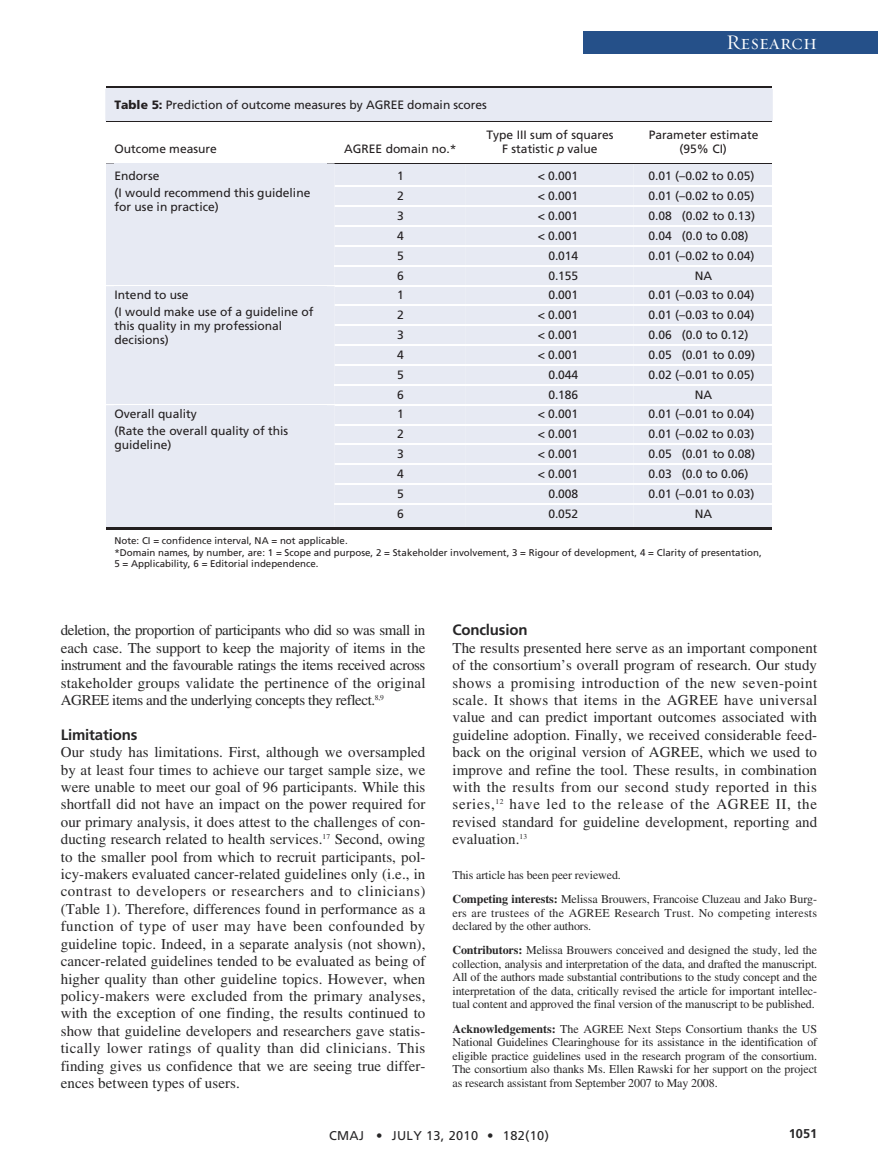
<style>
.page{position:relative;width:878px;height:1175px;background:#fff}
.page>*{position:absolute;margin:0;border:0;box-sizing:border-box;transform-origin:0 0}
.t1{font:21px "Requiem Display HTF Small Caps";letter-spacing:.005em;color:#fff}
.t2{font:15px/17.4px "Times";letter-spacing:.005em;color:#272627;text-align:justify}
.t3{font:700 15px "Frutiger";letter-spacing:-.01em;color:#272627}
.t4{font:12.75px "Frutiger";letter-spacing:.025em;color:#272627}
.t5{font:700 12.75px "Frutiger";color:#272627}
.t6{font:12px/13.5px "Times";letter-spacing:-.01em;color:#272627;text-align:justify}
.t7{font:12px/14.2px "Frutiger";letter-spacing:-.005em;color:#231f20}
.t8{font:12px/13.5px "Times";letter-spacing:.02em;color:#272627}
.t9{font:9.75px/11.6px "Frutiger";color:#231f20}
.s1{font-weight:900}
.s2{font-style:italic}
.s3{font-weight:700}
</style>
<div class="page">
<div style="left:583px;top:32px;width:295px;height:22px;background:#255089"></div>
<hr style="left:106px;top:87px;width:666px;height:2px;background:#231f20">
<div style="left:105px;top:89px;width:667px;height:33px;background:#e7eaf3"></div>
<hr style="left:634px;top:121px;width:138px;height:1px;background:#231f20">
<svg style="left:106px;top:163px;width:666px;height:366px;background:#e7eaf2"></svg>
<hr style="left:635px;top:527px;width:137px;height:2px;background:#231f20">
<h1 class="t1" style="left:726px;top:30px;width:92px">Research</h1>
<p class="t7" style="left:114px;top:99px;width:374px"><span class="s1">Table 5:</span> Prediction of outcome measures by AGREE domain scores</p>
<p class="t7" style="left:114px;top:143px;width:104px">Outcome measure</p>
<p class="t7" style="left:344px;top:143px;width:114px">AGREE domain no.*</p>
<p class="t7" style="left:486px;top:129px;width:129px;text-align:center">Type III sum of squares<br>F statistic <span class="s2">p</span> value</p>
<p class="t7" style="left:648px;top:129px;width:111px;text-align:center">Parameter estimate (95% CI)</p>
<p class="t7" style="left:114px;top:169px;width:197px;line-height:16.4px">Endorse<br>(I would recommend this guideline</p>
<p class="t7" style="left:114px;top:200px;width:106px">for use in practice)</p>
<p class="t7" style="left:114px;top:288px;width:200px;line-height:16.5px">Intend to use<br>(I would make use of a guideline of</p>
<p class="t7" style="left:114px;top:320px;width:169px">this quality in my professional decisions)</p>
<p class="t7" style="left:114px;top:407px;width:175px;line-height:16.5px">Overall quality<br>(Rate the overall quality of this</p>
<p class="t7" style="left:114px;top:439px;width:58px">guideline)</p>
<p class="t7" style="left:397px;top:170px;width:8px">1</p>
<p class="t7" style="left:537px;top:170px;width:42px">&lt; 0.001</p>
<p class="t7" style="left:648px;top:170px;width:107px">0.01 (–0.02 to 0.05)</p>
<p class="t7" style="left:397px;top:190px;width:8px">2</p>
<p class="t7" style="left:537px;top:190px;width:42px">&lt; 0.001</p>
<p class="t7" style="left:648px;top:190px;width:107px">0.01 (–0.02 to 0.05)</p>
<p class="t7" style="left:397px;top:209px;width:8px">3</p>
<p class="t7" style="left:537px;top:209px;width:42px">&lt; 0.001</p>
<p class="t7" style="left:648px;top:209px;width:108px">0.08 (0.02 to 0.13)</p>
<p class="t7" style="left:397px;top:229px;width:8px">4</p>
<p class="t7" style="left:537px;top:229px;width:42px">&lt; 0.001</p>
<p class="t7" style="left:648px;top:229px;width:102px">0.04 (0.0 to 0.08)</p>
<p class="t7" style="left:397px;top:249px;width:8px">5</p>
<p class="t7" style="left:548px;top:249px;width:31px">0.014</p>
<p class="t7" style="left:648px;top:249px;width:107px">0.01 (–0.02 to 0.04)</p>
<p class="t7" style="left:397px;top:269px;width:8px">6</p>
<p class="t7" style="left:548px;top:269px;width:31px">0.155</p>
<p class="t7" style="left:694px;top:269px;width:19px">NA</p>
<p class="t7" style="left:397px;top:289px;width:8px">1</p>
<p class="t7" style="left:548px;top:289px;width:31px">0.001</p>
<p class="t7" style="left:648px;top:289px;width:107px">0.01 (–0.03 to 0.04)</p>
<p class="t7" style="left:397px;top:309px;width:8px">2</p>
<p class="t7" style="left:537px;top:309px;width:42px">&lt; 0.001</p>
<p class="t7" style="left:648px;top:309px;width:107px">0.01 (–0.03 to 0.04)</p>
<p class="t7" style="left:397px;top:328px;width:8px">3</p>
<p class="t7" style="left:537px;top:328px;width:42px">&lt; 0.001</p>
<p class="t7" style="left:648px;top:328px;width:102px">0.06 (0.0 to 0.12)</p>
<p class="t7" style="left:397px;top:348px;width:8px">4</p>
<p class="t7" style="left:537px;top:348px;width:42px">&lt; 0.001</p>
<p class="t7" style="left:648px;top:348px;width:108px">0.05 (0.01 to 0.09)</p>
<p class="t7" style="left:397px;top:368px;width:8px">5</p>
<p class="t7" style="left:548px;top:368px;width:31px">0.044</p>
<p class="t7" style="left:648px;top:368px;width:107px">0.02 (–0.01 to 0.05)</p>
<p class="t7" style="left:397px;top:388px;width:8px">6</p>
<p class="t7" style="left:548px;top:388px;width:31px">0.186</p>
<p class="t7" style="left:694px;top:388px;width:19px">NA</p>
<p class="t7" style="left:397px;top:408px;width:8px">1</p>
<p class="t7" style="left:537px;top:408px;width:42px">&lt; 0.001</p>
<p class="t7" style="left:648px;top:408px;width:107px">0.01 (–0.01 to 0.04)</p>
<p class="t7" style="left:397px;top:428px;width:8px">2</p>
<p class="t7" style="left:537px;top:428px;width:42px">&lt; 0.001</p>
<p class="t7" style="left:648px;top:428px;width:107px">0.01 (–0.02 to 0.03)</p>
<p class="t7" style="left:397px;top:448px;width:8px">3</p>
<p class="t7" style="left:537px;top:448px;width:42px">&lt; 0.001</p>
<p class="t7" style="left:648px;top:448px;width:108px">0.05 (0.01 to 0.08)</p>
<p class="t7" style="left:397px;top:467px;width:8px">4</p>
<p class="t7" style="left:537px;top:467px;width:42px">&lt; 0.001</p>
<p class="t7" style="left:648px;top:467px;width:102px">0.03 (0.0 to 0.06)</p>
<p class="t7" style="left:397px;top:487px;width:8px">5</p>
<p class="t7" style="left:548px;top:487px;width:31px">0.008</p>
<p class="t7" style="left:648px;top:487px;width:107px">0.01 (–0.01 to 0.03)</p>
<p class="t7" style="left:397px;top:507px;width:8px">6</p>
<p class="t7" style="left:548px;top:507px;width:31px">0.052</p>
<p class="t7" style="left:694px;top:507px;width:19px">NA</p>
<p class="t9" style="left:114px;top:536px;width:648px">Note: CI = confidence interval, NA = not applicable.<br>*Domain names, by number, are: 1 = Scope and purpose, 2 = Stakeholder involvement, 3 = Rigour of development, 4 = Clarity of presentation,<br>5 = Applicability, 6 = Editorial independence.</p>
<p class="t2" style="left:61px;top:623px;width:366px">deletion, the proportion of participants who did so was small in each case. The support to keep the majority of items in the instrument and the favourable ratings the items received across stakeholder groups validate the pertinence of the original AGREE items and the underlying concepts they reflect.<sup>8,9</sup></p>
<p class="t3" style="left:61px;top:728px;width:78px">Limitations</p>
<p class="t2" style="left:61px;top:745px;width:366px">Our study has limitations. First, although we oversampled by at least four times to achieve our target sample size, we were unable to meet our goal of 96 participants. While this shortfall did not have an impact on the power required for our primary analysis, it does attest to the challenges of con&shy;ducting research related to health services.<sup>17</sup> Second, owing to the smaller pool from which to recruit participants, pol&shy;icy-makers evaluated cancer-related guidelines only (i.e., in contrast to developers or researchers and to clinicians) (Table 1). Therefore, differences found in performance as a function of type of user may have been confounded by guideline topic. Indeed, in a separate analysis (not shown), cancer-related guidelines tended to be evaluated as being of higher quality than other guideline topics. However, when policy-makers were excluded from the primary analyses, with the exception of one finding, the results continued to show that guideline developers and researchers gave statis&shy;tically lower ratings of quality than did clinicians. This finding gives us confidence that we are seeing true differ&shy;ences between types of users.</p>
<p class="t3" style="left:452px;top:624px;width:77px">Conclusion</p>
<p class="t2" style="left:452px;top:640px;width:366px">The results presented here serve as an important component of the consortium’s overall program of research. Our study shows a promising introduction of the new seven-point scale. It shows that items in the AGREE have universal value and can predict important outcomes associated with guideline adoption. Finally, we received considerable feed&shy;back on the original version of AGREE, which we used to improve and refine the tool. These results, in combination with the results from our second study reported in this series,<sup>12</sup> have led to the release of the AGREE II, the revised standard for guideline development, reporting and evaluation.<sup>13</sup></p>
<p class="t6" style="left:452px;top:864px;width:366px;line-height:24.2px">This article has been peer reviewed.<br><span class="s3">Competing interests:</span> Melissa Brouwers, Francoise Cluzeau and Jako Burg-</p>
<p class="t8" style="left:452px;top:907px;width:366px">ers are trustees of the AGREE Research Trust. No competing interests declared by the other authors.</p>
<p class="t6" style="left:452px;top:944px;width:366px"><span class="s3">Contributors:</span> Melissa Brouwers conceived and designed the study, led the collection, analysis and interpretation of the data, and drafted the manuscript.<br>All of the authors made substantial contributions to the study concept and the interpretation of the data, critically revised the article for important intellec&shy;tual content and approved the final version of the manuscript to be published.</p>
<p class="t6" style="left:452px;top:1023px;width:366px"><span class="s3">Acknowledgements:</span> The AGREE Next Steps Consortium thanks the US National Guidelines Clearinghouse for its assistance in the identification of eligible practice guidelines used in the research program of the consortium.<br>The consortium also thanks Ms. Ellen Rawski for her support on the project as research assistant from September 2007 to May 2008.</p>
<p class="t4" style="left:329px;top:1130px;width:221px">CMAJ • JULY 13, 2010 • 182(10)</p>
<p class="t5" style="left:788px;top:1128px;width:30px">1051</p>
</div>
